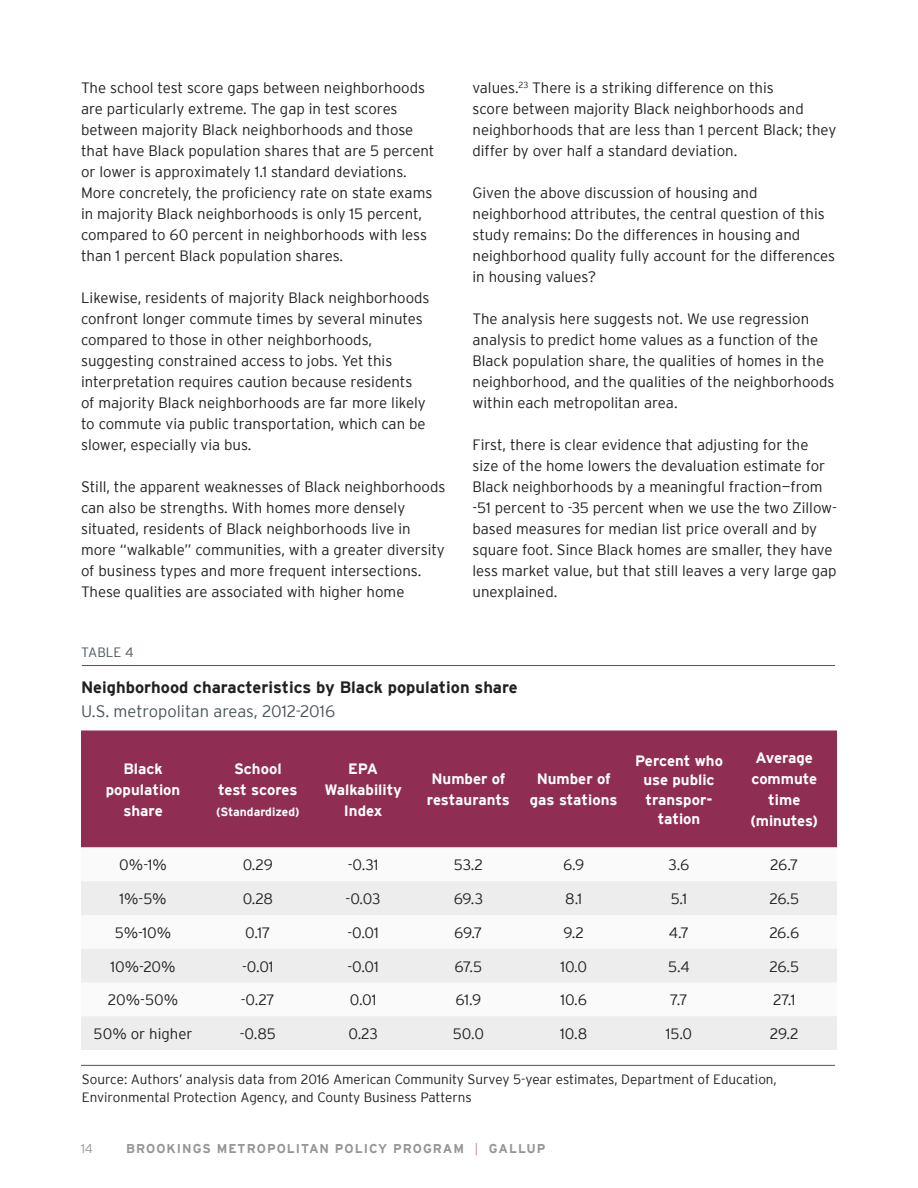
<style>
.page{position:relative;width:918px;height:1188px;background:#fff}
.page>*{position:absolute;margin:0;border:0;box-sizing:border-box;transform-origin:0 0}
.t1{font:700 16.5px "Interstate";color:#231f20}
.t2{font:300 16.5px "Interstate";color:#4a555b}
.t3{font:300 15px/21px "Interstate";color:#231f20}
.t4{font:700 15px/21px "Interstate";color:#fff;text-align:center}
.t5{font:300 13.5px/18px "Interstate";color:#231f20}
.t6{font:300 13.5px "Interstate";color:#4a555b}
.t7{font:700 12.75px "Interstate";letter-spacing:.08em;color:#939598}
.t8{font:300 12.75px "Interstate";color:#939598}
.t9{font:700 12px "Interstate";color:#fff}
.s1{font-weight:300;color:#bd8894}
</style>
<div class="page">
<hr style="left:81px;top:1065px;width:754px;height:1px;background:#4d545a">
<hr style="left:82px;top:665px;width:753px;height:1px;background:#4d545a">
<div style="left:81px;top:730px;width:756px;height:118px;background:#902d53"></div>
<svg style="left:81px;top:881px;width:756px;height:169px;fill:#ededee"></svg>
<p class="t3" style="left:81px;top:77px;width:355px">The school test score gaps between neighborhoods are particularly extreme. The gap in test scores between majority Black neighborhoods and those that have Black population shares that are 5 percent or lower is approximately 1.1 standard deviations.<br>More concretely, the proficiency rate on state exams in majority Black neighborhoods is only 15 percent, compared to 60 percent in neighborhoods with less than 1 percent Black population shares.</p>
<p class="t3" style="left:81px;top:287px;width:350px">Likewise, residents of majority Black neighborhoods confront longer commute times by several minutes compared to those in other neighborhoods, suggesting constrained access to jobs. Yet this interpretation requires caution because residents of majority Black neighborhoods are far more likely to commute via public transportation, which can be slower, especially via bus.</p>
<p class="t3" style="left:81px;top:476px;width:366px">Still, the apparent weaknesses of Black neighborhoods can also be strengths. With homes more densely situated, residents of Black neighborhoods live in more “walkable” communities, with a greater diversity of business types and more frequent intersections.<br>These qualities are associated with higher home</p>
<p class="t6" style="left:81px;top:645px;width:54px">TABLE 4</p>
<p class="t3" style="left:472px;top:77px;width:365px">values.<sup>23</sup> There is a striking difference on this<br>score between majority Black neighborhoods and neighborhoods that are less than 1 percent Black; they differ by over half a standard deviation.</p>
<p class="t3" style="left:472px;top:182px;width:364px">Given the above discussion of housing and neighborhood attributes, the central question of this study remains: Do the differences in housing and neighborhood quality fully account for the differences in housing values?</p>
<p class="t3" style="left:472px;top:308px;width:363px">The analysis here suggests not. We use regression analysis to predict home values as a function of the Black population share, the qualities of homes in the neighborhood, and the qualities of the neighborhoods within each metropolitan area.</p>
<p class="t3" style="left:472px;top:434px;width:366px">First, there is clear evidence that adjusting for the size of the home lowers the devaluation estimate for Black neighborhoods by a meaningful fraction—from -51 percent to -35 percent when we use the two Zillow&shy;based measures for median list price overall and by square foot. Since Black homes are smaller, they have less market value, but that still leaves a very large gap unexplained.</p>
<p class="t1" style="left:81px;top:678px;width:438px">Neighborhood characteristics by Black population share</p>
<p class="t2" style="left:81px;top:702px;width:256px">U.S. metropolitan areas, 2012-2016</p>
<p class="t4" style="left:106px;top:758px;width:76px">Black population share</p>
<p class="t4" style="left:218px;top:758px;width:81px">School test scores</p>
<p class="t9" style="left:216px;top:805px;width:85px">(Standardized)</p>
<p class="t4" style="left:324px;top:758px;width:79px">EPA<br>Walkability<br>Index</p>
<p class="t4" style="left:427px;top:769px;width:85px">Number of restaurants</p>
<p class="t4" style="left:530px;top:769px;width:89px">Number of gas stations</p>
<p class="t4" style="left:635px;top:751px;width:89px;line-height:19.5px">Percent who use public transpor&shy;tation</p>
<p class="t4" style="left:751px;top:748px;width:69px">Average commute time (minutes)</p>
<p class="t3" style="left:119px;top:854px;width:49px">0%-1%</p>
<p class="t3" style="left:243px;top:854px;width:32px">0.29</p>
<p class="t3" style="left:348px;top:854px;width:32px">-0.31</p>
<p class="t3" style="left:454px;top:854px;width:31px">53.2</p>
<p class="t3" style="left:563px;top:854px;width:23px">6.9</p>
<p class="t3" style="left:669px;top:854px;width:22px">3.6</p>
<p class="t3" style="left:770px;top:854px;width:30px">26.7</p>
<p class="t3" style="left:120px;top:888px;width:49px">1%-5%</p>
<p class="t3" style="left:243px;top:888px;width:32px">0.28</p>
<p class="t3" style="left:346px;top:888px;width:37px">-0.03</p>
<p class="t3" style="left:454px;top:888px;width:31px">69.3</p>
<p class="t3" style="left:565px;top:888px;width:19px">8.1</p>
<p class="t3" style="left:671px;top:888px;width:18px">5.1</p>
<p class="t3" style="left:769px;top:888px;width:31px">26.5</p>
<p class="t3" style="left:115px;top:922px;width:58px">5%-10%</p>
<p class="t3" style="left:245px;top:922px;width:27px">0.17</p>
<p class="t3" style="left:347px;top:922px;width:33px">-0.01</p>
<p class="t3" style="left:454px;top:922px;width:30px">69.7</p>
<p class="t3" style="left:563px;top:922px;width:22px">9.2</p>
<p class="t3" style="left:669px;top:922px;width:22px">4.7</p>
<p class="t3" style="left:769px;top:922px;width:31px">26.6</p>
<p class="t3" style="left:111px;top:956px;width:67px">10%-20%</p>
<p class="t3" style="left:242px;top:956px;width:33px">-0.01</p>
<p class="t3" style="left:347px;top:956px;width:33px">-0.01</p>
<p class="t3" style="left:455px;top:956px;width:29px">67.5</p>
<p class="t3" style="left:560px;top:956px;width:28px">10.0</p>
<p class="t3" style="left:668px;top:956px;width:23px">5.4</p>
<p class="t3" style="left:769px;top:956px;width:31px">26.5</p>
<p class="t3" style="left:108px;top:989px;width:72px">20%-50%</p>
<p class="t3" style="left:241px;top:989px;width:36px">-0.27</p>
<p class="t3" style="left:350px;top:989px;width:28px">0.01</p>
<p class="t3" style="left:456px;top:989px;width:27px">61.9</p>
<p class="t3" style="left:560px;top:989px;width:28px">10.6</p>
<p class="t3" style="left:670px;top:989px;width:19px">7.7</p>
<p class="t3" style="left:773px;top:989px;width:24px">27.1</p>
<p class="t3" style="left:94px;top:1023px;width:100px">50% or higher</p>
<p class="t3" style="left:240px;top:1023px;width:38px">-0.85</p>
<p class="t3" style="left:348px;top:1023px;width:31px">0.23</p>
<p class="t3" style="left:453px;top:1023px;width:33px">50.0</p>
<p class="t3" style="left:560px;top:1023px;width:29px">10.8</p>
<p class="t3" style="left:666px;top:1023px;width:28px">15.0</p>
<p class="t3" style="left:770px;top:1023px;width:30px">29.2</p>
<p class="t5" style="left:82px;top:1070px;width:696px">Source: Authors’ analysis data from 2016 American Community Survey 5-year estimates, Department of Education,<br>Environmental Protection Agency, and County Business Patterns</p>
<p class="t8" style="left:81px;top:1141px;width:13px">14</p>
<p class="t7" style="left:126px;top:1142px;width:421px">BROOKINGS METROPOLITAN POLICY PROGRAM <span class="s1">|</span> GALLUP</p>
</div>
